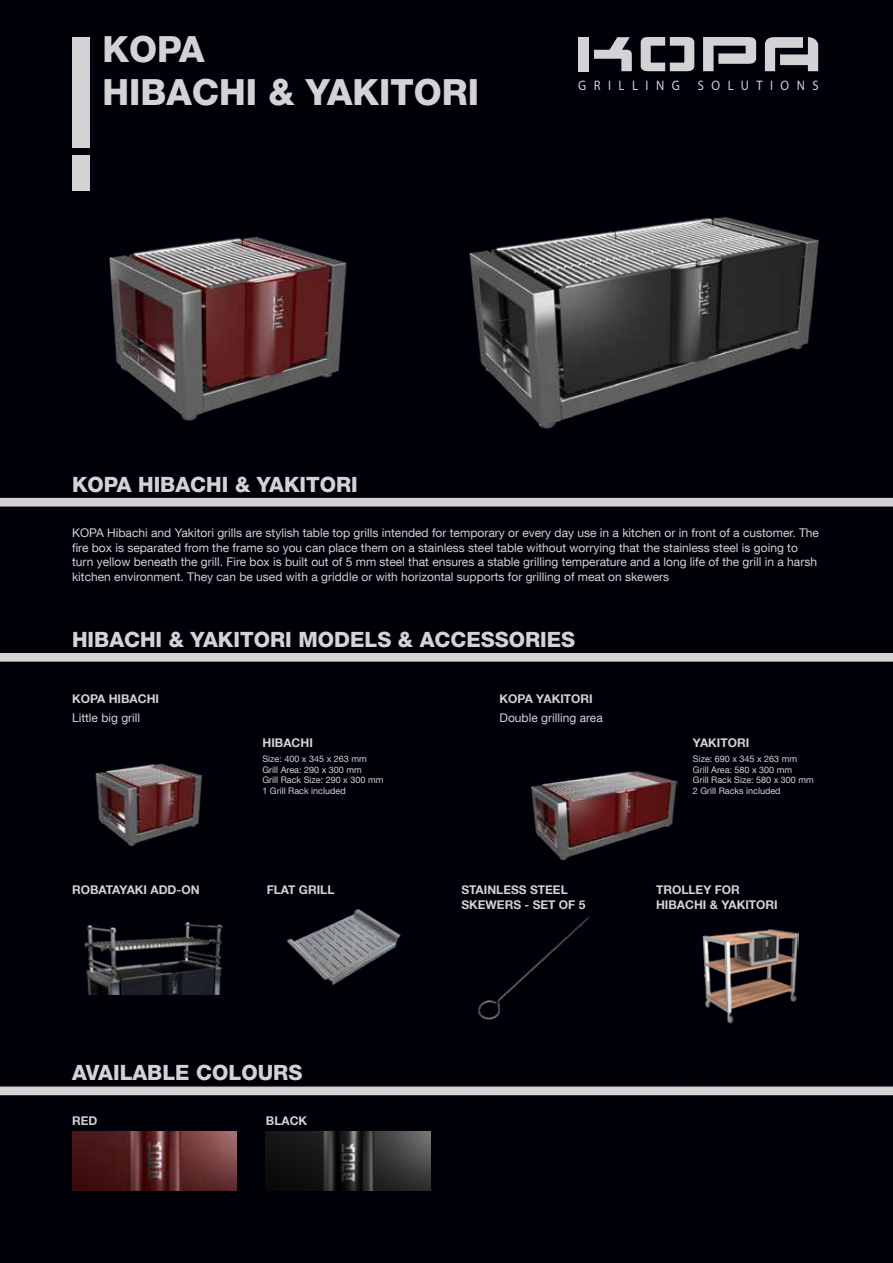
<style>
.page{position:relative;width:893px;height:1263px;background:#000009}
.page>*{position:absolute;margin:0;border:0;box-sizing:border-box;transform-origin:0 0}
.t1{font:800 36px/43.2px "Helvetica Neue LT Com";color:#d1d3d4}
.t2{font:800 21px "Helvetica Neue LT Com";color:#d1d3d4}
.t3{font:13.8px "Myriad Pro";letter-spacing:.6em;color:#d1d3d4;scale:.91 1}
.t4{font:12px/14.4px "Helvetica Neue LT Com";color:#d1d3d4}
.t5{font:700 12px/14.7px "Helvetica Neue LT Com";color:#d1d3d4}
.t6{font:9px/10.8px "Helvetica Neue LT Com";color:#d1d3d4}
</style>
<div class="page">
<div style="left:579px;top:37px;width:10px;height:34px;background:#d1d3d4"></div>
<svg style="left:594px;top:37px;width:38px;height:34px"></svg>
<svg style="left:641px;top:37px;width:53px;height:34px;background:#838488"></svg>
<svg style="left:765px;top:37px;width:53px;height:34px;background:#919296"></svg>
<svg style="left:703px;top:37px;width:53px;height:34px;background:#888a8d"></svg>
<div style="left:73px;top:37px;width:17px;height:111px;background:#d1d3d4"></div>
<div style="left:73px;top:155px;width:17px;height:35px;background:#d1d3d4"></div>
<img style="left:100px;top:234px;width:251px;height:189px">
<img style="left:460px;top:211px;width:367px;height:220px">
<img style="left:92px;top:762px;width:112px;height:85px">
<img style="left:528px;top:770px;width:150px;height:91px">
<svg style="left:0;top:1085px;width:893px;height:12px;background:#97999a"></svg>
<img style="left:72px;top:1131px;width:165px;height:60px">
<img style="left:266px;top:1132px;width:165px;height:59px">
<svg style="left:0;top:496px;width:893px;height:12px;background:#979899"></svg>
<svg style="left:0;top:651px;width:893px;height:12px;background:#979899"></svg>
<img style="left:83px;top:916px;width:143px;height:79px">
<img style="left:283px;top:907px;width:121px;height:79px">
<div style="left:476px;top:916px;width:114px;height:107px;background:#000009"></div>
<img style="left:703px;top:927px;width:95px;height:98px">
<h1 class="t1" style="left:102px;top:28px;width:378px">KOPA<br>HIBACHI &amp; YAKITORI</h1>
<p class="t3" style="left:578px;top:77px;width:113px">GRILLING</p>
<p class="t3" style="left:698px;top:77px;width:135px">SOLUTIONS</p>
<h2 class="t2" style="left:72px;top:472px;width:287px">KOPA HIBACHI &amp; YAKITORI</h2>
<p class="t4" style="left:72px;top:526px;width:749px">KOPA Hibachi and Yakitori grills are stylish table top grills intended for temporary or every day use in a kitchen or in front of a customer. The fire box is separated from the frame so you can place them on a stainless steel table without worrying that the stainless steel is going to turn yellow beneath the grill. Fire box is built out of 5 mm steel that ensures a stable grilling temperature and a long life of the grill in a harsh kitchen environment. They can be used with a griddle or with horizontal supports for grilling of meat on skewers</p>
<h2 class="t2" style="left:72px;top:627px;width:505px">HIBACHI &amp; YAKITORI MODELS &amp; ACCESSORIES</h2>
<p class="t5" style="left:72px;top:691px;width:89px">KOPA HIBACHI</p>
<p class="t4" style="left:72px;top:710px;width:70px">Little big grill</p>
<p class="t5" style="left:262px;top:735px;width:52px">HIBACHI</p>
<p class="t6" style="left:262px;top:753px;width:122px">Size: 400 x 345 x 263 mm<br>Grill Area: 290 x 300 mm<br>Grill Rack Size: 290 x 300 mm<br>1 Grill Rack included</p>
<p class="t5" style="left:500px;top:691px;width:95px">KOPA YAKITORI</p>
<p class="t4" style="left:500px;top:710px;width:105px">Double grilling area</p>
<p class="t5" style="left:693px;top:735px;width:58px">YAKITORI</p>
<p class="t6" style="left:693px;top:753px;width:122px">Size: 690 x 345 x 263 mm<br>Grill Area: 580 x 300 mm<br>Grill Rack Size: 580 x 300 mm<br>2 Grill Racks included</p>
<p class="t5" style="left:72px;top:882px;width:129px">ROBATAYAKI ADD-ON</p>
<p class="t5" style="left:267px;top:882px;width:69px">FLAT GRILL</p>
<p class="t5" style="left:461px;top:882px;width:126px">STAINLESS STEEL<br>SKEWERS - SET OF 5</p>
<p class="t5" style="left:656px;top:882px;width:123px">TROLLEY FOR<br>HIBACHI &amp; YAKITORI</p>
<h2 class="t2" style="left:72px;top:1060px;width:232px">AVAILABLE COLOURS</h2>
<p class="t5" style="left:72px;top:1113px;width:27px">RED</p>
<p class="t5" style="left:266px;top:1113px;width:43px">BLACK</p>
</div>
